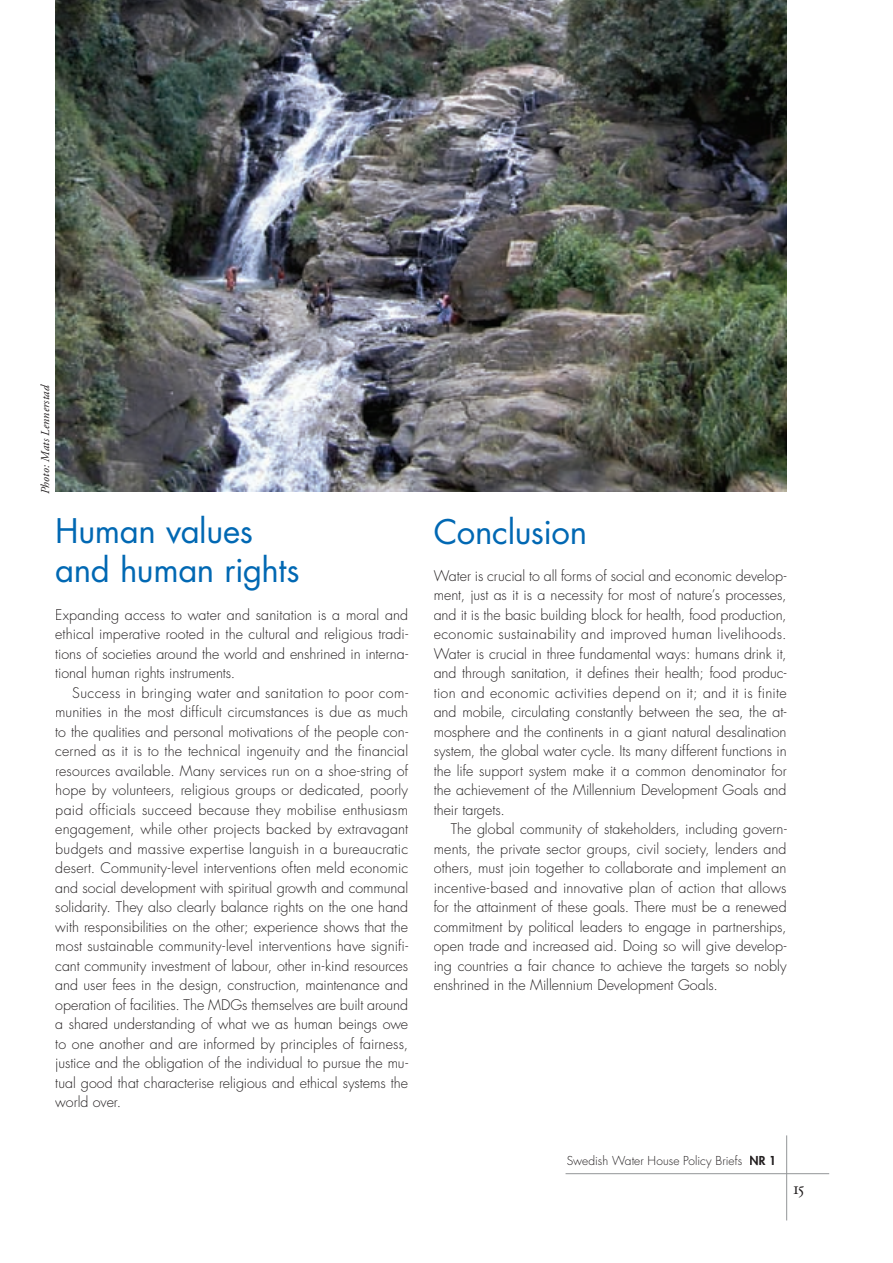
<style>
.page{position:relative;width:893px;height:1263px;background:#fff}
.page>*{position:absolute;margin:0;border:0;box-sizing:border-box;transform-origin:0 0}
.t1{font:33px/39px "Futura";letter-spacing:-.015em;color:#0168b3}
.t2{font:300 14.25px/19.5px "Futura";color:#231f20;text-align:justify}
.t3{font:300 12px "Futura";letter-spacing:.005em;color:#231f20}
.t4{font:italic 12px "Adobe Garamond";letter-spacing:.015em;color:#231f20}
.s1{font-weight:800}
</style>
<div class="page">
<hr style="left:786px;top:1135px;width:1px;height:85px;background:#939598">
<hr style="left:566px;top:1173px;width:263px;height:1px;background:#939598">
<img style="left:55px;top:0;width:732px;height:492px">
<p class="t4" style="left:39px;top:494px;width:111px;rotate:-90deg">Photo: Mats Lennerstad</p>
<h1 class="t1" style="left:55px;top:510px;width:246px">Human values and human rights</h1>
<p class="t2" style="left:55px;top:605px;width:354px">Expanding access to water and sanitation is a moral and ethical imperative rooted in the cultural and religious tradi&shy;tions of societies around the world and enshrined in interna&shy;tional human rights instruments.</p>
<p class="t2" style="left:55px;top:683px;width:354px;text-indent:17px">Success in bringing water and sanitation to poor com&shy;munities in the most difficult circumstances is due as much to the qualities and personal motivations of the people con&shy;cerned as it is to the technical ingenuity and the financial resources available. Many services run on a shoe-string of hope by volunteers, religious groups or dedicated, poorly paid officials succeed because they mobilise enthusiasm engagement, while other projects backed by extravagant budgets and massive expertise languish in a bureaucratic desert. Community-level interventions often meld economic and social development with spiritual growth and communal solidarity. They also clearly balance rights on the one hand with responsibilities on the other; experience shows that the most sustainable community-level interventions have signifi&shy;cant community investment of labour, other in-kind resources and user fees in the design, construction, maintenance and operation of facilities. The MDGs themselves are built around a shared understanding of what we as human beings owe to one another and are informed by principles of fairness, justice and the obligation of the individual to pursue the mu&shy;tual good that characterise religious and ethical systems the world over.</p>
<h1 class="t1" style="left:434px;top:512px;width:155px">Conclusion</h1>
<p class="t2" style="left:434px;top:566px;width:354px">Water is crucial to all forms of social and economic develop&shy;ment, just as it is a necessity for most of nature’s processes, and it is the basic building block for health, food production, economic sustainability and improved human livelihoods.<br>Water is crucial in three fundamental ways: humans drink it, and through sanitation, it defines their health; food produc&shy;tion and economic activities depend on it; and it is finite and mobile, circulating constantly between the sea, the at&shy;mosphere and the continents in a giant natural desalination system, the global water cycle. Its many different functions in the life support system make it a common denominator for the achievement of the Millennium Development Goals and their targets.</p>
<p class="t2" style="left:434px;top:819px;width:354px;text-indent:17px">The global community of stakeholders, including govern&shy;ments, the private sector groups, civil society, lenders and others, must join together to collaborate and implement an incentive-based and innovative plan of action that allows for the attainment of these goals. There must be a renewed commitment by political leaders to engage in partnerships, open trade and increased aid. Doing so will give develop&shy;ing countries a fair chance to achieve the targets so nobly enshrined in the Millennium Development Goals.</p>
<p class="t3" style="left:567px;top:1153px;width:211px">Swedish Water House Policy Briefs <span class="s1">NR 1</span></p>
</div>
